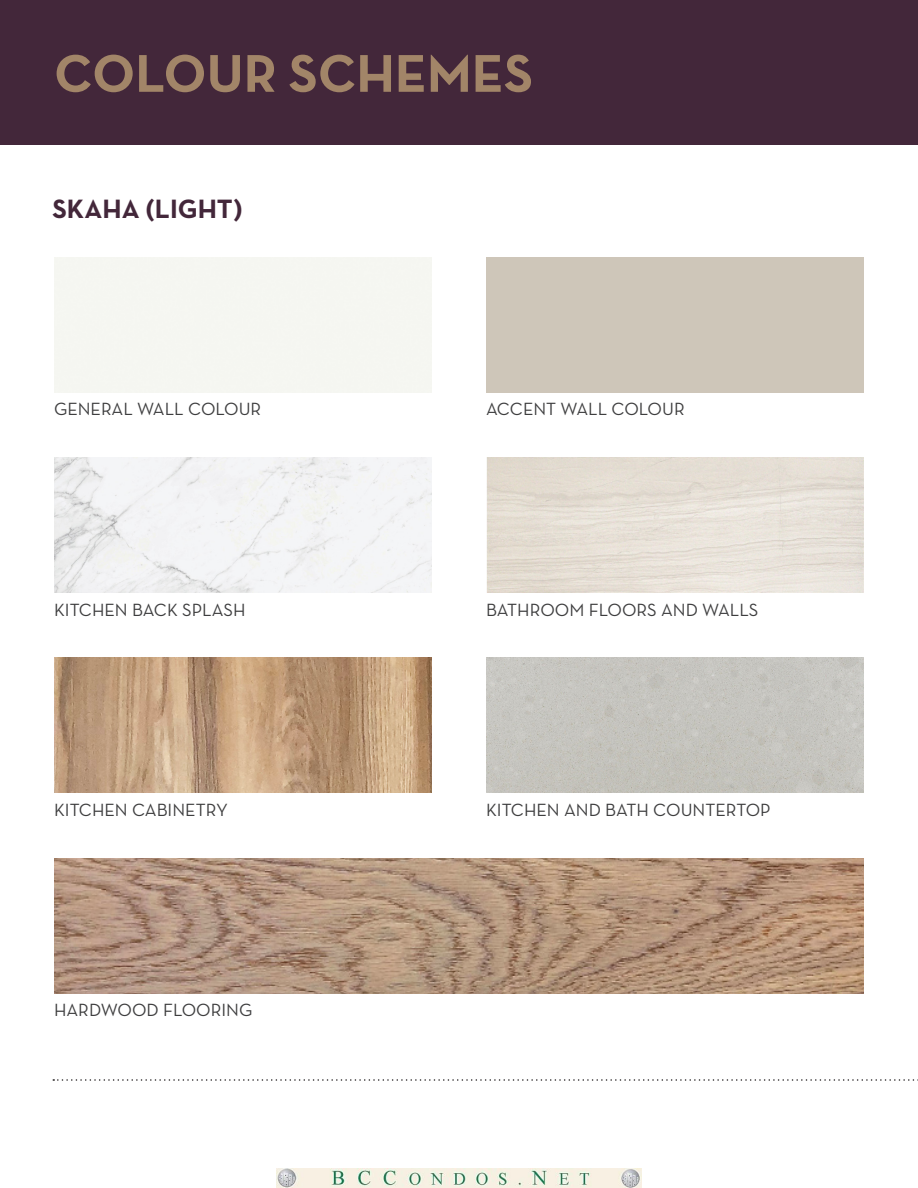
<style>
.page{position:relative;width:918px;height:1188px;background:#fff}
.page>*{position:absolute;margin:0;border:0;box-sizing:border-box;transform-origin:0 0}
.t1{font:700 54px "Neutra Text";color:#a28568}
.t2{font:700 27px "Neutra Text";color:#43273a}
.t3{font:18px "Neutra Text";color:#3e3e3f}
</style>
<div class="page">
<div style="left:0;top:0;width:918px;height:145px;background:#43273a"></div>
<svg style="left:53px;top:1079px;width:865px;height:2px"></svg>
<img style="left:54px;top:457px;width:378px;height:135px">
<img style="left:54px;top:658px;width:378px;height:135px">
<img style="left:486px;top:658px;width:378px;height:135px">
<img style="left:54px;top:858px;width:810px;height:135px">
<img style="left:277px;top:1168px;width:365px;height:20px">
<p class="t1" style="left:54px;top:40px;width:481px">COLOUR SCHEMES</p>
<p class="t2" style="left:52px;top:192px;width:192px">SKAHA (LIGHT)</p>
<p class="t3" style="left:54px;top:398px;width:209px">GENERAL WALL COLOUR</p>
<p class="t3" style="left:486px;top:398px;width:200px">ACCENT WALL COLOUR</p>
<p class="t3" style="left:54px;top:599px;width:193px">KITCHEN BACK SPLASH</p>
<p class="t3" style="left:486px;top:599px;width:274px">BATHROOM FLOORS AND WALLS</p>
<p class="t3" style="left:54px;top:799px;width:175px">KITCHEN CABINETRY</p>
<p class="t3" style="left:486px;top:799px;width:286px">KITCHEN AND BATH COUNTERTOP</p>
<p class="t3" style="left:54px;top:999px;width:200px">HARDWOOD FLOORING</p>
</div>
